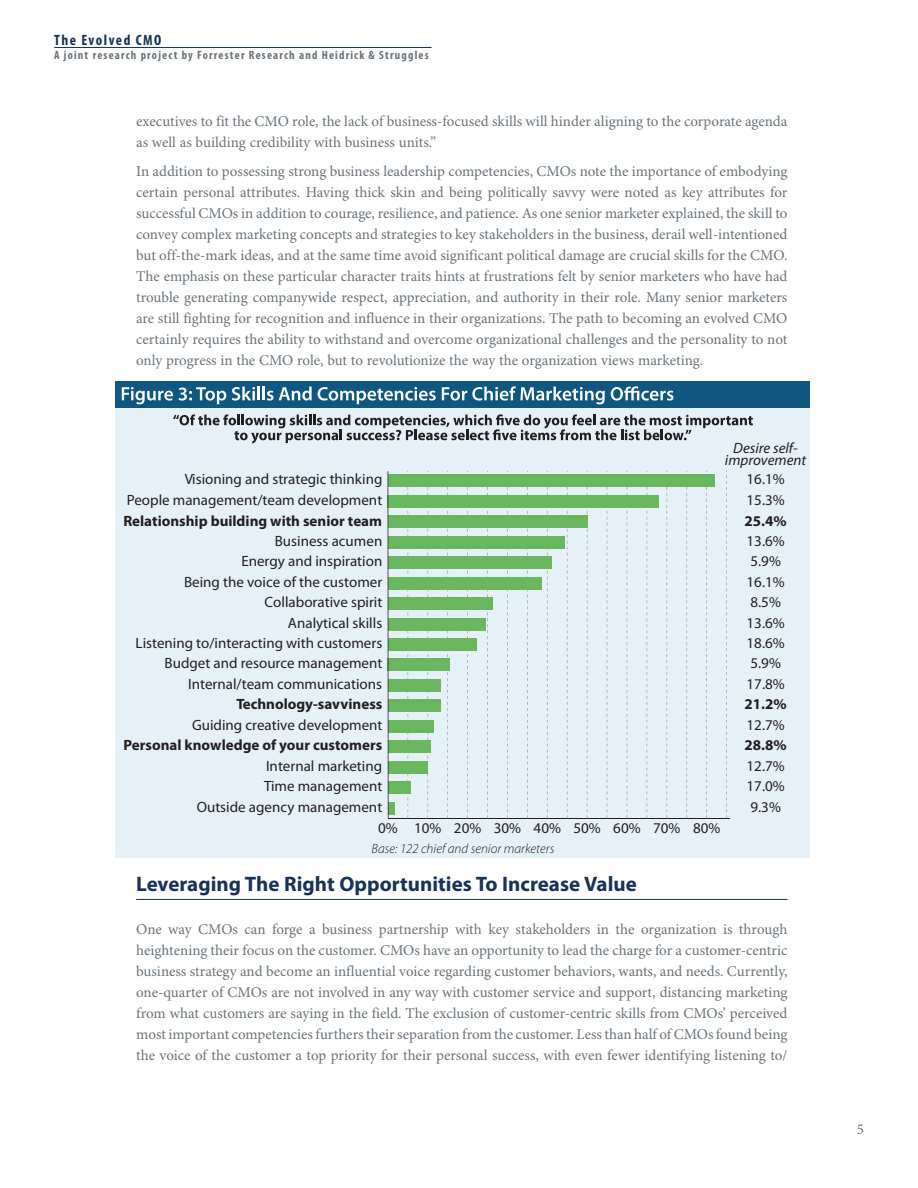
<style>
.page{position:relative;width:918px;height:1188px;background:#fff}
.page>*{position:absolute;margin:0;border:0;box-sizing:border-box;transform-origin:0 0}
.subhead{font:700 21px "Myriad Pro";color:#193259}
.body{font:15px/21px "Minion Pro";color:#6a747b;text-align:justify}
.t1{font:15px/20.4px "Myriad Pro";color:#231f20}
.t2{font:700 15px "Myriad Pro";color:#231f20}
.t3{font:italic 15px/12.5px "Myriad Pro";color:#231f20;text-align:center}
.t4{font:700 condensed 15px "Myriad Pro";letter-spacing:.1em;color:#193259}
.t5{font:italic 300 13.5px "Myriad Pro";color:#231f20}
.t6{font:700 condensed 12px "Myriad Pro";letter-spacing:.1em;color:#6a747b}
</style>
<div class="page">
<hr style="left:54px;top:47px;width:378px;height:1px;background:#193259">
<hr style="left:136px;top:899px;width:652px;height:1px;background:#193259">
<div style="left:116px;top:389px;width:694px;height:469px;background:#e5f1f7"></div>
<svg style="left:173px;top:414px;width:580px;height:29px"></svg>
<div style="left:116px;top:381px;width:694px;height:27px;background:#0f5781"></div>
<svg style="left:122px;top:387px;width:51px;height:17px"></svg>
<svg style="left:179px;top:387px;width:47px;height:17px"></svg>
<svg style="left:232px;top:387px;width:80px;height:14px"></svg>
<svg style="left:318px;top:387px;width:118px;height:17px"></svg>
<svg style="left:442px;top:386px;width:163px;height:18px"></svg>
<svg style="left:611px;top:386px;width:63px;height:15px"></svg>
<hr style="left:388px;top:818px;width:342px;height:1px;background:#231f20">
<svg style="left:427px;top:471px;width:1px;height:347px"></svg>
<svg style="left:467px;top:471px;width:1px;height:347px"></svg>
<svg style="left:507px;top:471px;width:1px;height:347px"></svg>
<svg style="left:547px;top:471px;width:1px;height:347px"></svg>
<svg style="left:587px;top:471px;width:1px;height:347px"></svg>
<svg style="left:627px;top:471px;width:1px;height:347px"></svg>
<svg style="left:666px;top:471px;width:1px;height:347px"></svg>
<svg style="left:706px;top:471px;width:1px;height:347px"></svg>
<svg style="left:407px;top:471px;width:1px;height:347px"></svg>
<svg style="left:447px;top:471px;width:1px;height:347px"></svg>
<svg style="left:487px;top:471px;width:1px;height:347px"></svg>
<svg style="left:527px;top:471px;width:1px;height:347px"></svg>
<svg style="left:567px;top:471px;width:1px;height:347px"></svg>
<svg style="left:607px;top:471px;width:1px;height:347px"></svg>
<svg style="left:647px;top:471px;width:1px;height:347px"></svg>
<svg style="left:686px;top:471px;width:1px;height:347px"></svg>
<svg style="left:726px;top:471px;width:1px;height:347px"></svg>
<div style="left:388px;top:475px;width:327px;height:12px;background:#6ab760"></div>
<div style="left:388px;top:495px;width:271px;height:13px;background:#6ab760"></div>
<div style="left:388px;top:516px;width:199px;height:12px;background:#6ab760"></div>
<div style="left:388px;top:536px;width:176px;height:12px;background:#6ab760"></div>
<div style="left:388px;top:557px;width:163px;height:12px;background:#6ab760"></div>
<div style="left:388px;top:577px;width:153px;height:12px;background:#6ab760"></div>
<div style="left:388px;top:598px;width:104px;height:12px;background:#6ab760"></div>
<div style="left:388px;top:618px;width:98px;height:12px;background:#6ab760"></div>
<div style="left:388px;top:638px;width:88px;height:13px;background:#6ab760"></div>
<div style="left:388px;top:659px;width:62px;height:12px;background:#6ab760"></div>
<div style="left:388px;top:679px;width:52px;height:13px;background:#6ab760"></div>
<div style="left:388px;top:700px;width:52px;height:12px;background:#6ab760"></div>
<div style="left:388px;top:720px;width:46px;height:12px;background:#6ab760"></div>
<div style="left:388px;top:741px;width:42px;height:12px;background:#6ab760"></div>
<div style="left:388px;top:761px;width:39px;height:12px;background:#6ab760"></div>
<div style="left:388px;top:782px;width:23px;height:12px;background:#6ab760"></div>
<div style="left:388px;top:802px;width:6px;height:12px;background:#6ab760"></div>
<hr style="left:388px;top:471px;width:1px;height:347px;background:#231f20">
<p class="t4" style="left:54px;top:31px;width:109px">The Evolved CMO</p>
<p class="t6" style="left:54px;top:48px;width:376px">A joint research project by Forrester Research and Heidrick &amp; Struggles</p>
<p class="body" style="left:136px;top:111px;width:653px">executives to fit the CMO role, the lack of business-focused skills will hinder aligning to the corporate agenda as well as building credibility with business units.”</p>
<p class="body" style="left:136px;top:162px;width:653px">In addition to possessing strong business leadership competencies, CMOs note the importance of embodying certain personal attributes. Having thick skin and being politically savvy were noted as key attributes for successful CMOs in addition to courage, resilience, and patience. As one senior marketer explained, the skill to convey complex marketing concepts and strategies to key stakeholders in the business, derail well-intentioned but off-the-mark ideas, and at the same time avoid significant political damage are crucial skills for the CMO.<br>The emphasis on these particular character traits hints at frustrations felt by senior marketers who have had trouble generating companywide respect, appreciation, and authority in their role. Many senior marketers are still fighting for recognition and influence in their organizations. The path to becoming an evolved CMO certainly requires the ability to withstand and overcome organizational challenges and the personality to not only progress in the CMO role, but to revolutionize the way the organization views marketing.</p>
<p class="t3" style="left:725px;top:442px;width:83px">Desire self&shy;improvement</p>
<p class="t1" style="left:185px;top:470px;width:199px">Visioning and strategic thinking</p>
<p class="t1" style="left:747px;top:470px;width:40px">16.1%<br>15.3%</p>
<p class="t2" style="left:745px;top:512px;width:44px">25.4%</p>
<p class="t1" style="left:747px;top:531px;width:40px">13.6%<br>5.9%<br>16.1%<br>8.5%<br>13.6%<br>18.6%<br>5.9%<br>17.8%</p>
<p class="t2" style="left:745px;top:696px;width:44px">21.2%</p>
<p class="t1" style="left:747px;top:715px;width:40px">12.7%</p>
<p class="t2" style="left:745px;top:737px;width:44px">28.8%</p>
<p class="t1" style="left:747px;top:756px;width:40px;text-align:justify">12.7% 17.0% 9.3%</p>
<p class="t1" style="left:127px;top:490px;width:257px">People management/team development</p>
<p class="t2" style="left:123px;top:512px;width:260px">Relationship building with senior team</p>
<p class="t1" style="left:275px;top:531px;width:109px">Business acumen</p>
<p class="t1" style="left:241px;top:551px;width:142px">Energy and inspiration</p>
<p class="t1" style="left:184px;top:572px;width:200px">Being the voice of the customer</p>
<p class="t1" style="left:265px;top:592px;width:119px">Collaborative spirit</p>
<p class="t1" style="left:288px;top:613px;width:96px">Analytical skills</p>
<p class="t1" style="left:136px;top:633px;width:248px">Listening to/interacting with customers</p>
<p class="t1" style="left:165px;top:654px;width:219px">Budget and resource management</p>
<p class="t1" style="left:188px;top:674px;width:195px">Internal/team communications</p>
<p class="t2" style="left:236px;top:696px;width:148px">Technology-savviness</p>
<p class="t1" style="left:192px;top:715px;width:192px">Guiding creative development</p>
<p class="t2" style="left:124px;top:737px;width:260px">Personal knowledge of your customers</p>
<p class="t1" style="left:266px;top:756px;width:118px">Internal marketing</p>
<p class="t1" style="left:264px;top:776px;width:120px">Time management</p>
<p class="t1" style="left:197px;top:797px;width:187px">Outside agency management</p>
<p class="t1" style="left:378px;top:818px;width:344px">0% 10% 20% 30% 40% 50% 60% 70% 80%</p>
<p class="t5" style="left:372px;top:842px;width:184px">Base: 122 chief and senior marketers</p>
<p class="subhead" style="left:136px;top:873px;width:502px">Leveraging The Right Opportunities To Increase Value</p>
<p class="body" style="left:136px;top:919px;width:653px">One way CMOs can forge a business partnership with key stakeholders in the organization is through heightening their focus on the customer. CMOs have an opportunity to lead the charge for a customer-centric business strategy and become an influential voice regarding customer behaviors, wants, and needs. Currently, one-quarter of CMOs are not involved in any way with customer service and support, distancing marketing from what customers are saying in the field. The exclusion of customer-centric skills from CMOs’ perceived most important competencies furthers their separation from the customer. Less than half of CMOs found being the voice of the customer a top priority for their personal success, with even fewer identifying listening to/</p>
<p class="body" style="left:857px;top:1119px;width:9px">5</p>
</div>
